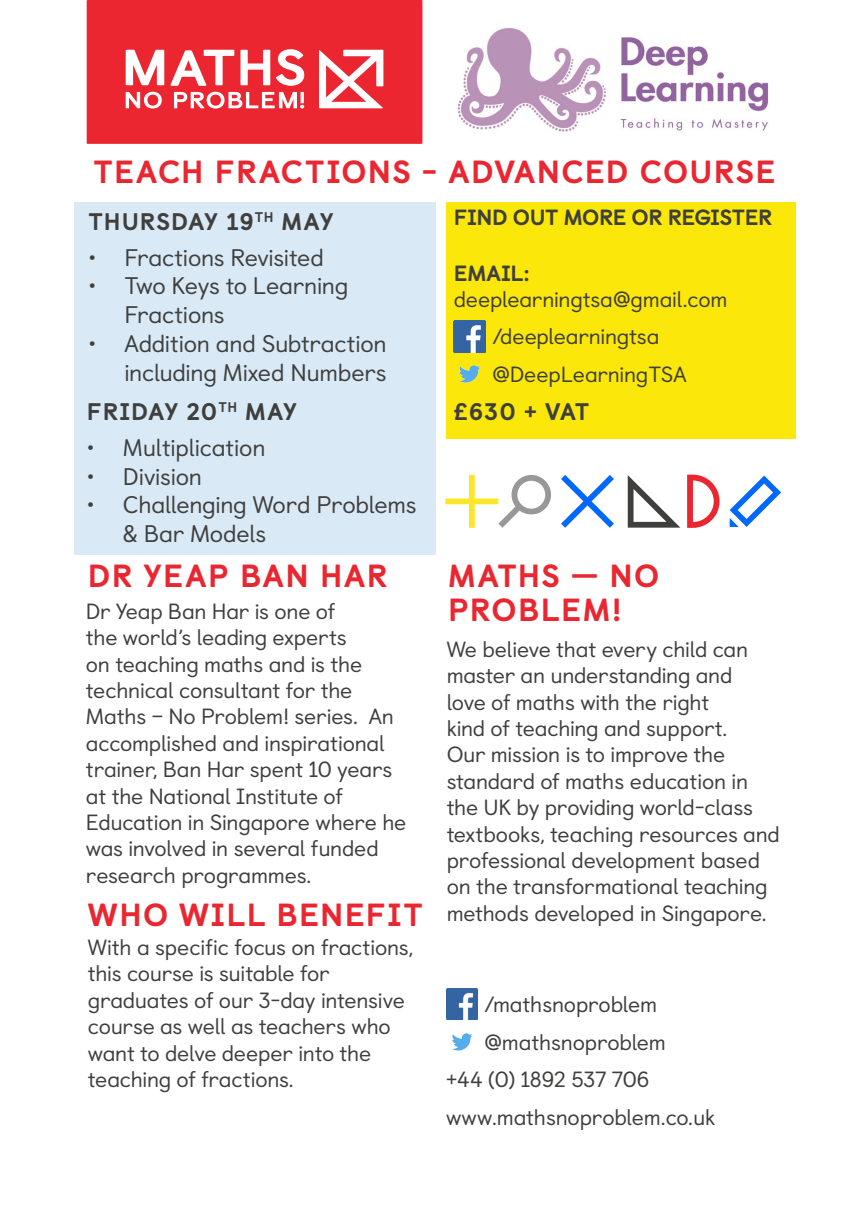
<style>
.page{position:relative;width:868px;height:1219px;background:#fff}
.page>*{position:absolute;margin:0;border:0;box-sizing:border-box;transform-origin:0 0}
.t1{font:800 32px/34px "Castledown";letter-spacing:.045em;color:#ea2630}
.t2{font:24px/28.8px "Castledown";letter-spacing:-.01em;color:#3f3f3e}
.t3{font:800 24px "Castledown";letter-spacing:.04em;color:#3f3f3e}
.t4{font:22px/26.4px "Castledown";letter-spacing:-.01em;color:#3f3f3e}
.t5{font:800 22px "Castledown";letter-spacing:-.015em;color:#3f3f3e}
</style>
<div class="page">
<div style="left:87px;top:0;width:335px;height:144px;background:#eb2630"></div>
<svg style="left:126px;top:92px;width:36px;height:17px"></svg>
<svg style="left:174px;top:92px;width:130px;height:17px"></svg>
<svg style="left:300px;top:92px;width:4px;height:11px"></svg>
<svg style="left:319px;top:50px;width:64px;height:58px"></svg>
<svg style="left:170px;top:50px;width:64px;height:36px"></svg>
<svg style="left:240px;top:50px;width:30px;height:35px"></svg>
<svg style="left:276px;top:49px;width:28px;height:37px"></svg>
<svg style="left:126px;top:50px;width:38px;height:35px"></svg>
<svg style="left:627px;top:475px;width:53px;height:53px"></svg>
<svg style="left:561px;top:475px;width:53px;height:53px"></svg>
<svg style="left:445px;top:475px;width:106px;height:53px"></svg>
<svg style="left:687px;top:475px;width:32px;height:53px"></svg>
<svg style="left:729px;top:476px;width:52px;height:51px"></svg>
<div style="left:446px;top:202px;width:349px;height:236px;background:#fbe709"></div>
<div style="left:74px;top:202px;width:361px;height:190px;background:#d9e9f6"></div>
<div style="left:74px;top:392px;width:361px;height:162px;background:#d9e9f6"></div>
<img style="left:452px;top:1033px;width:21px;height:18px">
<img style="left:446px;top:988px;width:31px;height:32px">
<img style="left:458px;top:365px;width:23px;height:18px">
<img style="left:454px;top:321px;width:31px;height:31px">
<img style="left:457px;top:28px;width:312px;height:104px">
<p class="t1" style="left:93px;top:152px;width:683px">TEACH FRACTIONS - ADVANCED COURSE</p>
<p class="t3" style="left:88px;top:202px;width:246px">THURSDAY 19<sup>TH</sup> MAY</p>
<p class="t2" style="left:88px;top:241px;width:237px">• Fractions Revisited</p>
<p class="t2" style="left:124px;top:269px;width:225px;text-indent:-36px">• Two Keys to Learning<br>Fractions</p>
<p class="t2" style="left:88px;top:327px;width:300px;text-align:right">• Addition and Subtraction including Mixed Numbers</p>
<p class="t3" style="left:87px;top:392px;width:211px">FRIDAY 20<sup>TH</sup> MAY</p>
<p class="t2" style="left:87px;top:431px;width:180px">• Multiplication</p>
<p class="t2" style="left:87px;top:460px;width:117px">• Division</p>
<p class="t2" style="left:123px;top:488px;width:295px;text-indent:-36px">• Challenging Word Problems &amp; Bar Models</p>
<p class="t1" style="left:88px;top:556px;width:301px">DR YEAP BAN HAR</p>
<p class="t4" style="left:86px;top:596px;width:322px">Dr Yeap Ban Har is one of<br>the world’s leading experts<br>on teaching maths and is the technical consultant for the<br>Maths – No Problem! series. An accomplished and inspirational trainer, Ban Har spent 10 years at the National Institute of<br>Education in Singapore where he was involved in several funded research programmes.</p>
<p class="t1" style="left:88px;top:895px;width:336px">WHO WILL BENEFIT</p>
<p class="t4" style="left:88px;top:932px;width:327px">With a specific focus on fractions, this course is suitable for graduates of our 3-day intensive course as well as teachers who want to delve deeper into the teaching of fractions.</p>
<p class="t5" style="left:454px;top:200px;width:320px">FIND OUT MORE OR REGISTER</p>
<p class="t5" style="left:454px;top:255px;width:77px">EMAIL:</p>
<p class="t4" style="left:454px;top:284px;width:275px">deeplearningtsa@gmail.com</p>
<p class="t4" style="left:492px;top:321px;width:169px">/deeplearningtsa</p>
<p class="t4" style="left:492px;top:359px;width:196px">@DeepLearningTSA</p>
<p class="t3" style="left:454px;top:392px;width:137px">£630 + VAT</p>
<p class="t1" style="left:448px;top:556px;width:213px">MATHS — NO<br>PROBLEM!</p>
<p class="t4" style="left:446px;top:634px;width:335px">We believe that every child can master an understanding and<br>love of maths with the right<br>kind of teaching and support.<br>Our mission is to improve the standard of maths education in the UK by providing world-class textbooks, teaching resources and professional development based on the transformational teaching methods developed in Singapore.</p>
<p class="t4" style="left:484px;top:989px;width:174px">/mathsnoproblem</p>
<p class="t4" style="left:484px;top:1027px;width:183px">@mathsnoproblem</p>
<p class="t4" style="left:446px;top:1064px;width:205px">+44 (0) 1892 537 706</p>
<p class="t4" style="left:446px;top:1102px;width:271px">www.mathsnoproblem.co.uk</p>
</div>
